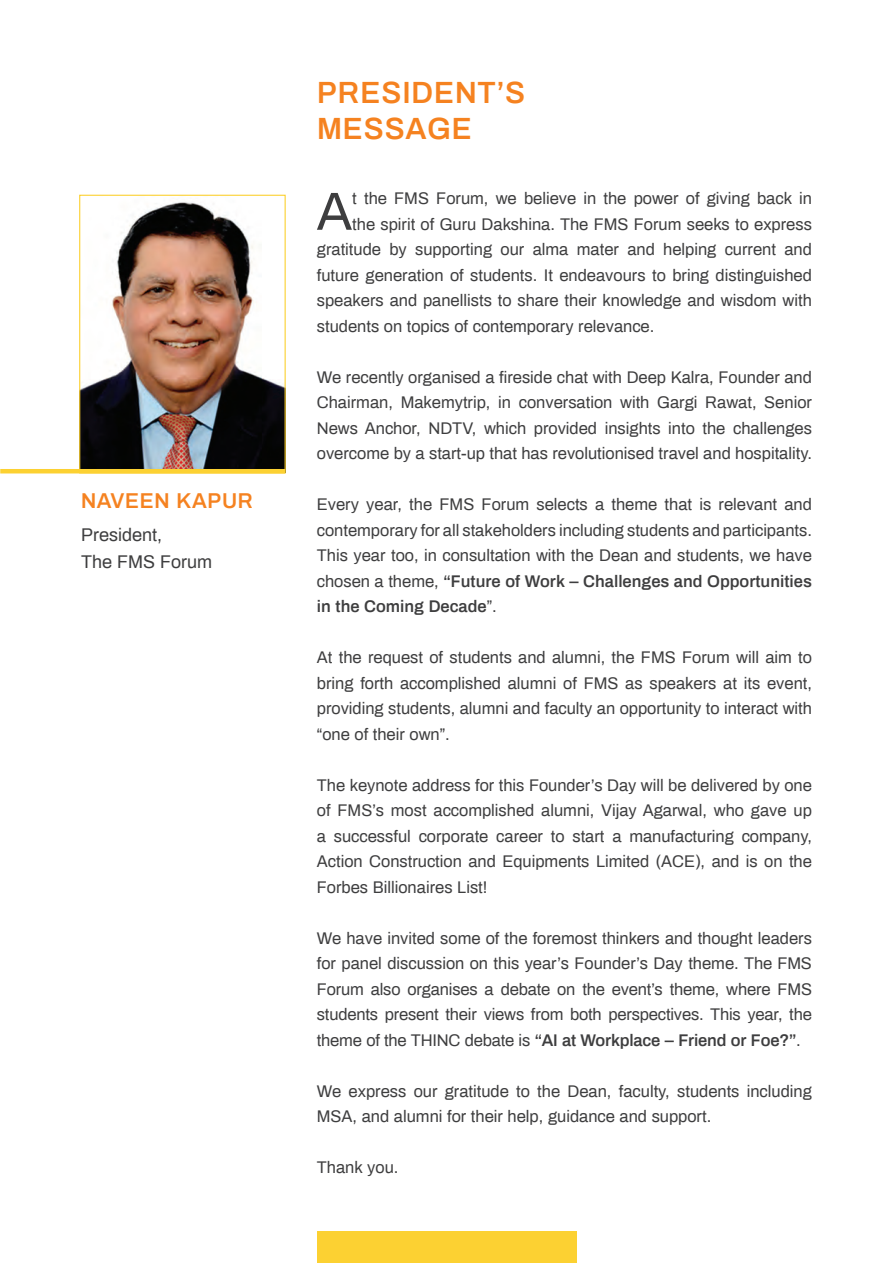
<style>
.page{position:relative;width:893px;height:1263px;background:#fff}
.page>*{position:absolute;margin:0;border:0;box-sizing:border-box;transform-origin:0 0}
.Body_Text{font:53.7px "Archivo";color:#3e3e3f}
.subhead{font:600 30px "Archivo";letter-spacing:.03em;color:#f58220}
.Name{font:600 21px "Archivo";letter-spacing:.03em;color:#f58220}
.designation{font:18px "Archivo";color:#3e3e3f}
.Body_Text-2{font:16.5px/25.5px "Archivo";color:#3e3e3f;text-align:justify}
.s1{font-weight:600}
</style>
<div class="page">
<img style="left:81px;top:202px;width:203px;height:267px">
<div style="left:79px;top:195px;width:207px;height:278px;border:1px solid #fcd132"></div>
<div style="left:317px;top:1232px;width:259px;height:31px;background:#fcd132"></div>
<hr style="left:0;top:469px;width:285px;height:4px;background:#fcd132">
<p class="Name" style="left:81px;top:486px;width:173px">NAVEEN KAPUR</p>
<p class="designation" style="left:81px;top:523px;width:83px">President,</p>
<p class="designation" style="left:81px;top:550px;width:133px">The FMS Forum</p>
<p class="subhead" style="left:317px;top:72px;width:210px">PRESIDENT’S</p>
<p class="subhead" style="left:317px;top:108px;width:156px">MESSAGE</p>
<p class="Body_Text" style="left:316px;top:174px;width:37px">A</p>
<p class="Body_Text-2" style="left:352px;top:185px;width:461px">t the FMS Forum, we believe in the power of giving back in</p>
<p class="Body_Text-2" style="left:352px;top:211px;width:461px">the spirit of Guru Dakshina. The FMS Forum seeks to express</p>
<p class="Body_Text-2" style="left:317px;top:236px;width:497px">gratitude by supporting our alma mater and helping current and</p>
<p class="Body_Text-2" style="left:317px;top:261px;width:496px">future generation of students. It endeavours to bring distinguished</p>
<p class="Body_Text-2" style="left:317px;top:287px;width:497px">speakers and panellists to share their knowledge and wisdom with</p>
<p class="Body_Text-2" style="left:317px;top:312px;width:339px">students on topics of contemporary relevance.</p>
<p class="Body_Text-2" style="left:317px;top:363px;width:497px">We recently organised a fireside chat with Deep Kalra, Founder and Chairman, Makemytrip, in conversation with Gargi Rawat, Senior News Anchor, NDTV, which provided insights into the challenges overcome by a start-up that has revolutionised travel and hospitality.</p>
<p class="Body_Text-2" style="left:317px;top:491px;width:497px">Every year, the FMS Forum selects a theme that is relevant and contemporary for all stakeholders including students and participants.<br>This year too, in consultation with the Dean and students, we have chosen a theme, <span class="s1">“Future of Work – Challenges and Opportunities in the Coming Decade</span>”.</p>
<p class="Body_Text-2" style="left:317px;top:644px;width:497px">At the request of students and alumni, the FMS Forum will aim to bring forth accomplished alumni of FMS as speakers at its event, providing students, alumni and faculty an opportunity to interact with “one of their own”.</p>
<p class="Body_Text-2" style="left:317px;top:771px;width:497px">The keynote address for this Founder’s Day will be delivered by one of FMS’s most accomplished alumni, Vijay Agarwal, who gave up a successful corporate career to start a manufacturing company, Action Construction and Equipments Limited (ACE), and is on the Forbes Billionaires List!</p>
<p class="Body_Text-2" style="left:317px;top:924px;width:497px">We have invited some of the foremost thinkers and thought leaders for panel discussion on this year’s Founder’s Day theme. The FMS Forum also organises a debate on the event’s theme, where FMS students present their views from both perspectives. This year, the theme of the THINC debate is <span class="s1">“AI at Workplace – Friend or Foe?”</span>.</p>
<p class="Body_Text-2" style="left:317px;top:1077px;width:496px">We express our gratitude to the Dean, faculty, students including<br>MSA, and alumni for their help, guidance and support.</p>
<p class="Body_Text-2" style="left:317px;top:1154px;width:83px">Thank you.</p>
</div>
